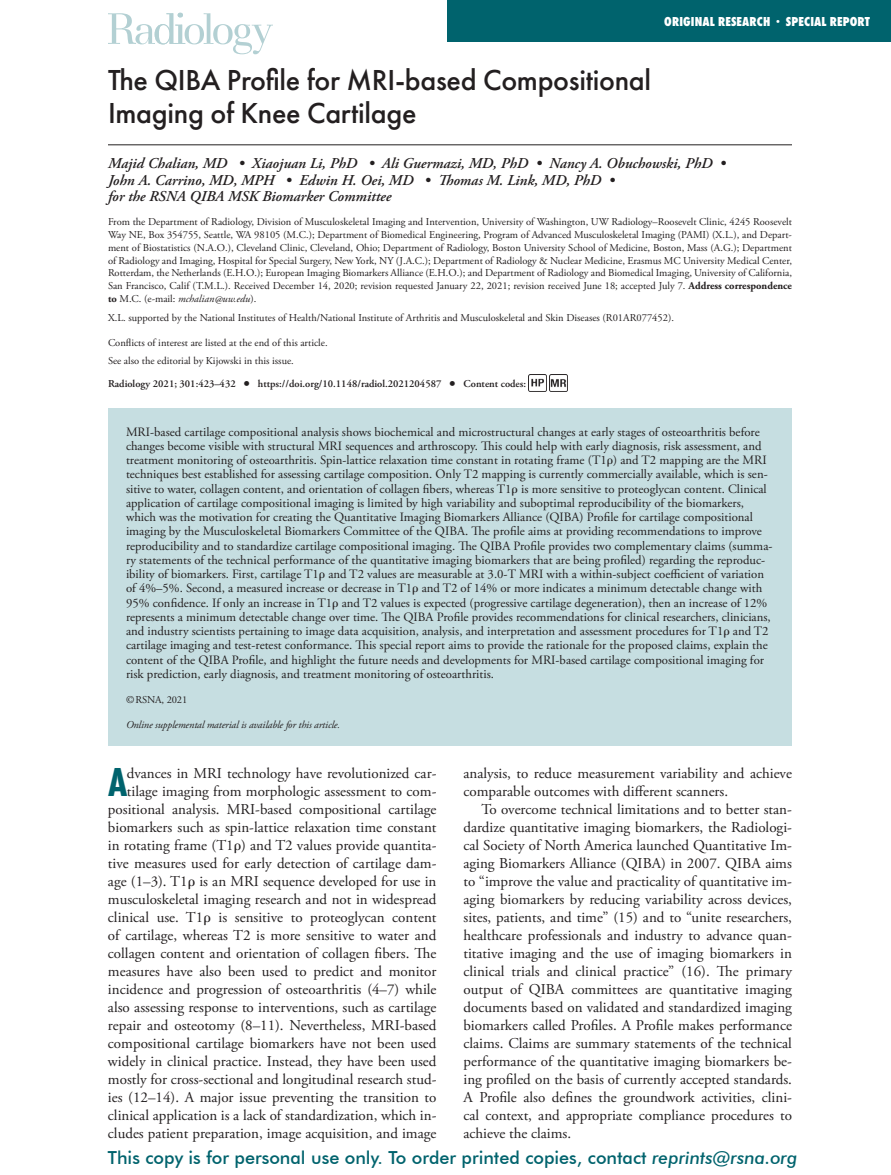
<style>
.page{position:relative;width:891px;height:1175px;background:#fff}
.page>*{position:absolute;margin:0;border:0;box-sizing:border-box;transform-origin:0 0}
.t1{font:700 42px "Futura PT Cond";color:#00636d}
.t2{font:500 30px/33px "Futura PT";letter-spacing:-.01em;color:#231f20}
.t3{font:500 18px "Futura BT";color:#00636d}
.t4{font:15px/18px "Adobe Garamond Pro";color:#231f20;text-align:right}
.t5{font:italic 600 15px/16.5px "Adobe Garamond Pro";color:#231f20}
.t6{font:800 13.5px "Futura PT Cond";letter-spacing:.01em;color:#fff}
.t7{font:12.75px/14.2px "Adobe Garamond Pro";color:#231f20}
.t8{font:10.5px/12.8px "Adobe Garamond Pro";color:#231f20;text-align:justify}
.t9{font:600 10.5px "Adobe Garamond Pro";color:#231f20}
.t10{font:italic 10.5px "Adobe Garamond Pro";letter-spacing:-.01em;color:#231f20}
.s1{font-size:10.5px}
.s2{font-weight:700}
.s3{font-style:italic}
.s4{font-size:16.5px}
.s5{font-family:"Universal Greekwith Math Pi"}
</style>
<div class="page">
<div style="left:447px;top:0;width:444px;height:42px;background:#00636d"></div>
<div style="left:108px;top:408px;width:684px;height:338px;background:#c6dee1"></div>
<hr style="left:108px;top:144px;width:684px;height:1px;background:#231f20">
<img style="left:529px;top:375px;width:18px;height:16px">
<img style="left:549px;top:375px;width:18px;height:16px">
<svg style="left:108px;top:13px;width:165px;height:41px"></svg>
<p class="t6" style="left:664px;top:14px;width:207px">ORIGINAL RESEARCH <span class="s1">•</span> SPECIAL REPORT</p>
<h2 class="t2" style="left:108px;top:64px;width:545px">The QIBA Profile for MRI-based Compositional<br>Imaging of Knee Cartilage</h2>
<p class="t5" style="left:108px;top:156px;width:619px">Majid Chalian, MD • Xiaojuan Li, PhD • Ali Guermazi, MD, PhD • Nancy A. Obuchowski, PhD •<br>John A. Carrino, MD, MPH • Edwin H. Oei, MD • Thomas M. Link, MD, PhD •<br>for the RSNA QIBA MSK Biomarker Committee</p>
<p class="t8" style="left:108px;top:216px;width:686px">From the Department of Radiology, Division of Musculoskeletal Imaging and Intervention, University of Washington, UW Radiology–Roosevelt Clinic, 4245 Roosevelt Way NE, Box 354755, Seattle, WA 98105 (M.C.); Department of Biomedical Engineering, Program of Advanced Musculoskeletal Imaging (PAMI) (X.L.), and Depart&shy;ment of Biostatistics (N.A.O.), Cleveland Clinic, Cleveland, Ohio; Department of Radiology, Boston University School of Medicine, Boston, Mass (A.G.); Department of Radiology and Imaging, Hospital for Special Surgery, New York, NY (J.A.C.); Department of Radiology &amp; Nuclear Medicine, Erasmus MC University Medical Center, Rotterdam, the Netherlands (E.H.O.); European Imaging Biomarkers Alliance (E.H.O.); and Department of Radiology and Biomedical Imaging, University of California, San Francisco, Calif (T.M.L.). Received December 14, 2020; revision requested January 22, 2021; revision received June 18; accepted July 7. <span class="s2">Address correspondence to</span> M.C. (e-mail: <span class="s3">mchalian@uw.edu</span>).</p>
<p class="t8" style="left:108px;top:311px;width:568px">X.L. supported by the National Institutes of Health/National Institute of Arthritis and Musculoskeletal and Skin Diseases (R01AR077452).</p>
<p class="t8" style="left:108px;top:333px;width:221px;line-height:18.8px">Conflicts of interest are listed at the end of this article.<br>See also the editorial by Kijowski in this issue.</p>
<p class="t9" style="left:108px;top:377px;width:420px">Radiology 2021; 301:423–432 <span class="s4">•</span> https://doi.org/10.1148/radiol.2021204587 <span class="s4">•</span> Content codes:</p>
<p class="t7" style="left:126px;top:425px;width:648px">MRI-based cartilage compositional analysis shows biochemical and microstructural changes at early stages of osteoarthritis before changes become visible with structural MRI sequences and arthroscopy. This could help with early diagnosis, risk assessment, and treatment monitoring of osteoarthritis. Spin-lattice relaxation time constant in rotating frame (T1<span class="s5">R</span>) and T2 mapping are the MRI techniques best established for assessing cartilage composition. Only T2 mapping is currently commercially available, which is sen&shy;sitive to water, collagen content, and orientation of collagen fibers, whereas T1<span class="s5">R</span> is more sensitive to proteoglycan content. Clinical application of cartilage compositional imaging is limited by high variability and suboptimal reproducibility of the biomarkers, which was the motivation for creating the Quantitative Imaging Biomarkers Alliance (QIBA) Profile for cartilage compositional imaging by the Musculoskeletal Biomarkers Committee of the QIBA. The profile aims at providing recommendations to improve reproducibility and to standardize cartilage compositional imaging. The QIBA Profile provides two complementary claims (summa&shy;ry statements of the technical performance of the quantitative imaging biomarkers that are being profiled) regarding the reproduc&shy;ibility of biomarkers. First, cartilage T1<span class="s5">R</span> and T2 values are measurable at 3.0-T MRI with a within-subject coefficient of variation of 4%–5%. Second, a measured increase or decrease in T1<span class="s5">R</span> and T2 of 14% or more indicates a minimum detectable change with 95% confidence. If only an increase in T1<span class="s5">R</span> and T2 values is expected (progressive cartilage degeneration), then an increase of 12% represents a minimum detectable change over time. The QIBA Profile provides recommendations for clinical researchers, clinicians, and industry scientists pertaining to image data acquisition, analysis, and interpretation and assessment procedures for T1<span class="s5">R</span> and T2 cartilage imaging and test-retest conformance. This special report aims to provide the rationale for the proposed claims, explain the content of the QIBA Profile, and highlight the future needs and developments for MRI-based cartilage compositional imaging for risk prediction, early diagnosis, and treatment monitoring of osteoarthritis.</p>
<p class="t8" style="left:126px;top:693px;width:63px">©RSNA, 2021</p>
<p class="t10" style="left:126px;top:718px;width:216px">Online supplemental material is available for this article.</p>
<p class="t4" style="left:108px;top:765px;width:330px">dvances in MRI technology have revolutionized car&shy;tilage imaging from morphologic assessment to com&shy;positional analysis. MRI-based compositional cartilage biomarkers such as spin-lattice relaxation time constant in rotating frame (T1<span class="s5">R</span>) and T2 values provide quantita&shy;tive measures used for early detection of cartilage dam&shy;age (1–3). T1<span class="s5">R</span> is an MRI sequence developed for use in musculoskeletal imaging research and not in widespread clinical use. T1<span class="s5">R</span> is sensitive to proteoglycan content of cartilage, whereas T2 is more sensitive to water and collagen content and orientation of collagen fibers. The measures have also been used to predict and monitor incidence and progression of osteoarthritis (4–7) while also assessing response to interventions, such as cartilage repair and osteotomy (8–11). Nevertheless, MRI-based compositional cartilage biomarkers have not been used widely in clinical practice. Instead, they have been used mostly for cross-sectional and longitudinal research stud&shy;ies (12–14). A major issue preventing the transition to clinical application is a lack of standardization, which in&shy;cludes patient preparation, image acquisition, and image</p>
<p class="t4" style="left:463px;top:765px;width:330px;text-align:left">analysis, to reduce measurement variability and achieve comparable outcomes with different scanners.</p>
<h1 class="t1" style="left:108px;top:758px;width:21px">A</h1>
<p class="t4" style="left:463px;top:801px;width:330px;text-align:justify;text-indent:18px">To overcome technical limitations and to better stan&shy;dardize quantitative imaging biomarkers, the Radiologi&shy;cal Society of North America launched Quantitative Im&shy;aging Biomarkers Alliance (QIBA) in 2007. QIBA aims to “improve the value and practicality of quantitative im&shy;aging biomarkers by reducing variability across devices, sites, patients, and time” (15) and to “unite researchers, healthcare professionals and industry to advance quan&shy;titative imaging and the use of imaging biomarkers in clinical trials and clinical practice” (16). The primary output of QIBA committees are quantitative imaging documents based on validated and standardized imaging biomarkers called Profiles. A Profile makes performance claims. Claims are summary statements of the technical performance of the quantitative imaging biomarkers be&shy;ing profiled on the basis of currently accepted standards.<br>A Profile also defines the groundwork activities, clini&shy;cal context, and appropriate compliance procedures to achieve the claims.</p>
<p class="t3" style="left:108px;top:1146px;width:691px">This copy is for personal use only. To order printed copies, contact <span class="s3">reprints@rsna.org</span></p>
</div>
